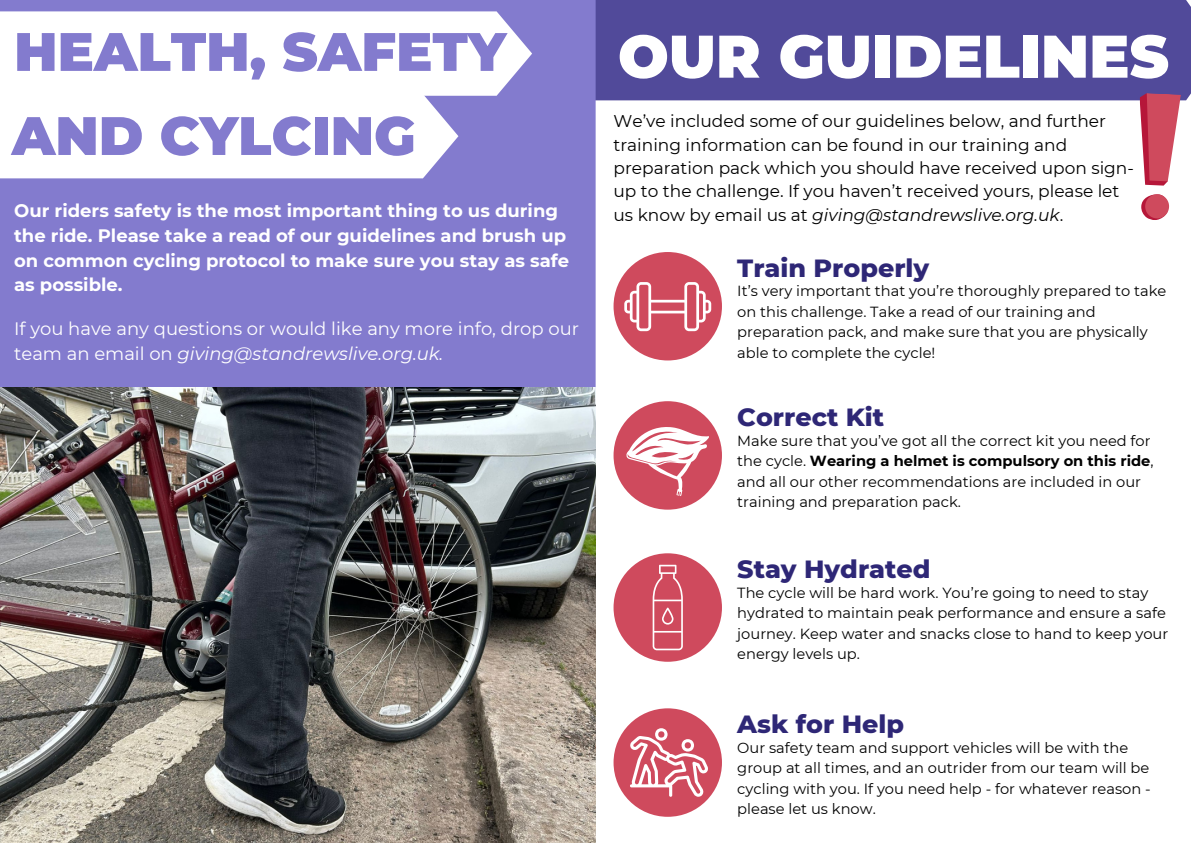
<style>
.page{position:relative;width:1191px;height:843px;background:#fff}
.page>*{position:absolute;margin:0;border:0;box-sizing:border-box;transform-origin:0 0}
.t1{font:900 60px "Montserrat";color:#fff}
.t2{font:900 54px "Montserrat";color:#837bce}
.t3{font:800 25.4px "Montserrat";color:#2e2776}
.t4{font:700 18px/24.8px "Montserrat";color:#fff}
.t5{font:18px/24.8px "Montserrat";color:#fff}
.t6{font:17px/23.2px "Montserrat";color:#000}
.t7{font:14.6px/20.5px "Montserrat";color:#000}
.s1{font-style:italic}
.s2{font-weight:700}
</style>
<div class="page">
<div style="left:595px;top:0;width:595px;height:100px;background:#514a9a"></div>
<div style="left:0;top:0;width:595px;height:387px;background:#837bce"></div>
<svg style="left:0;top:96px;width:458px;height:82px"></svg>
<img style="left:0;top:387px;width:595px;height:455px">
<svg style="left:0;top:11px;width:532px;height:85px"></svg>
<div style="left:613px;top:252px;width:109px;height:108px;background:#cf4a5d;border-radius:50%"></div>
<svg style="left:624px;top:282px;width:87px;height:49px"></svg>
<div style="left:613px;top:401px;width:109px;height:108px;background:#cf4a5d;border-radius:50%"></div>
<svg style="left:626px;top:427px;width:83px;height:69px"></svg>
<div style="left:613px;top:553px;width:109px;height:108px;background:#cf4a5d;border-radius:50%"></div>
<svg style="left:652px;top:564px;width:30px;height:86px"></svg>
<div style="left:613px;top:708px;width:109px;height:108px;background:#cf4a5d;border-radius:50%"></div>
<svg style="left:630px;top:728px;width:78px;height:68px"></svg>
<svg style="left:1135px;top:93px;width:45px;height:93px"></svg>
<svg style="left:1141px;top:194px;width:28px;height:26px"></svg>
<h1 class="t2" style="left:14px;top:19px;width:493px">HEALTH, SAFETY</h1>
<h1 class="t2" style="left:12px;top:103px;width:405px">AND CYLCING</h1>
<h3 class="t4" style="left:14px;top:198px;width:556px">Our riders safety is the most important thing to us during the ride. Please take a read of our guidelines and brush up on common cycling protocol to make sure you stay as safe as possible.</h3>
<h4 class="t5" style="left:14px;top:316px;width:566px">If you have any questions or would like any more info, drop our team an email on <span class="s1">giving@standrewslive.org.uk.</span></h4>
<h1 class="t1" style="left:618px;top:20px;width:552px">OUR GUIDELINES</h1>
<p class="t6" style="left:613px;top:110px;width:522px">We’ve included some of our guidelines below, and further training information can be found in our training and preparation pack which you should have received upon sign&shy;up to the challenge. If you haven’t received yours, please let us know by email us at <span class="s1">giving@standrewslive.org.uk</span>.</p>
<p class="t3" style="left:737px;top:252px;width:193px">Train Properly</p>
<h4 class="t7" style="left:737px;top:281px;width:430px">It’s very important that you’re thoroughly prepared to take on this challenge. Take a read of our training and preparation pack, and make sure that you are physically able to complete the cycle!</h4>
<p class="t3" style="left:737px;top:401px;width:148px">Correct Kit</p>
<h2 class="t7" style="left:737px;top:430px;width:418px">Make sure that you’ve got all the correct kit you need for the cycle. <span class="s2">Wearing a helmet is compulsory on this ride</span>, and all our other recommendations are included in our training and preparation pack.</h2>
<p class="t3" style="left:737px;top:553px;width:195px">Stay Hydrated</p>
<p class="t7" style="left:737px;top:582px;width:432px">The cycle will be hard work. You’re going to need to stay hydrated to maintain peak performance and ensure a safe journey. Keep water and snacks close to hand to keep your energy levels up.</p>
<h2 class="t3" style="left:737px;top:708px;width:168px">Ask for Help</h2>
<p class="t7" style="left:737px;top:737px;width:415px">Our safety team and support vehicles will be with the group at all times, and an outrider from our team will be cycling with you. If you need help - for whatever reason - please let us know.</p>
</div>
